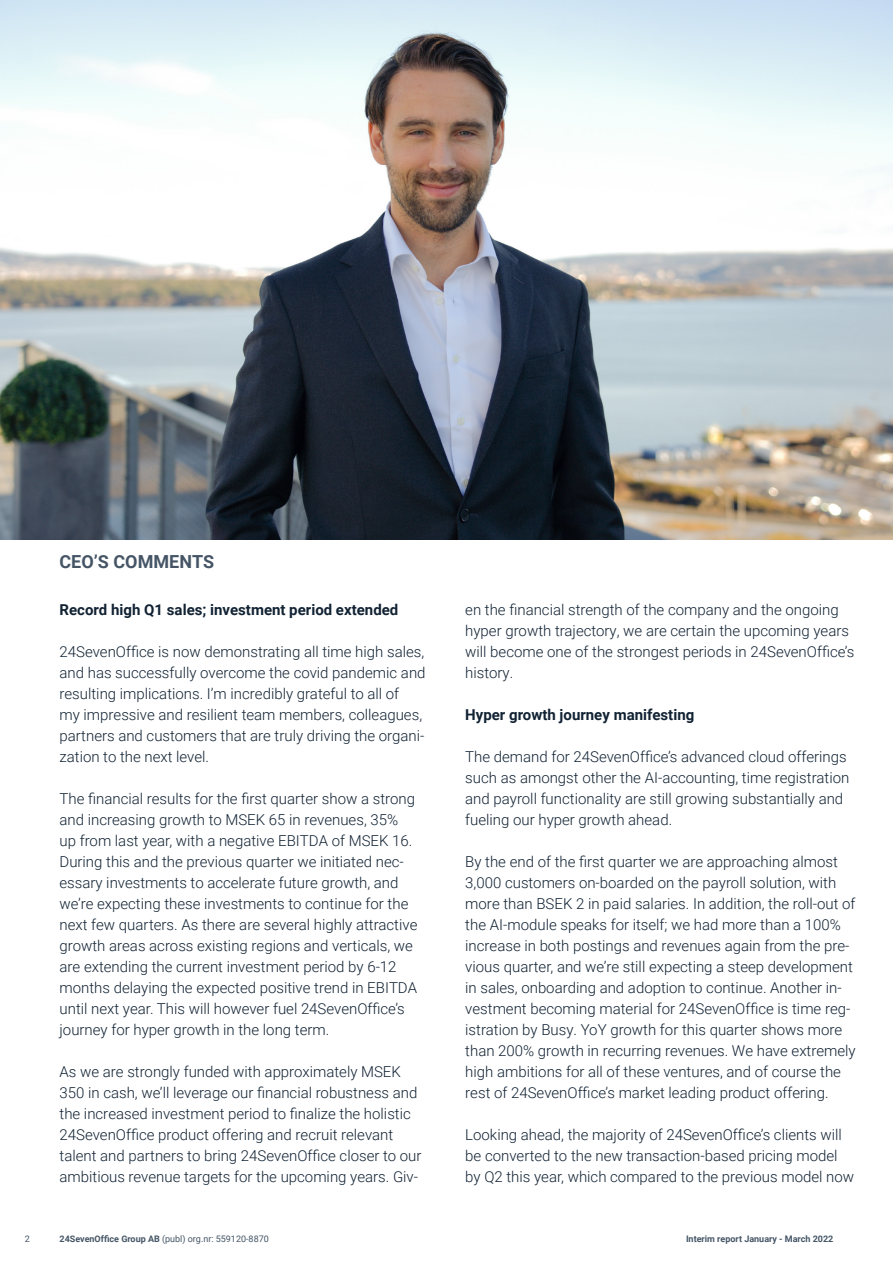
<style>
.page{position:relative;width:893px;height:1263px;background:#fff}
.page>*{position:absolute;margin:0;border:0;box-sizing:border-box;transform-origin:0 0}
.t1{font:700 18px "Roboto";color:#455566}
.t2{font:300 15px/21px "Roboto";color:#123}
.t3{font:700 15px "Roboto";color:#123}
.t4{font:9px "Roboto";color:#456}
.t5{font:700 9px "Roboto";color:#456}
.s1{font-weight:700}
</style>
<div class="page">
<img style="left:0;top:0;width:893px;height:540px">
<p class="t1" style="left:60px;top:549px;width:156px">CEO’S COMMENTS</p>
<p class="t3" style="left:60px;top:599px;width:340px">Record high Q1 sales; investment period extended</p>
<p class="t2" style="left:60px;top:641px;width:368px">24SevenOffice is now demonstrating all time high sales, and has successfully overcome the covid pandemic and resulting implications. I’m incredibly grateful to all of<br>my impressive and resilient team members, colleagues, partners and customers that are truly driving the organi&shy;zation to the next level.</p>
<p class="t2" style="left:60px;top:788px;width:359px">The financial results for the first quarter show a strong and increasing growth to MSEK 65 in revenues, 35% up from last year, with a negative EBITDA of MSEK 16.<br>During this and the previous quarter we initiated nec&shy;essary investments to accelerate future growth, and we’re expecting these investments to continue for the next few quarters. As there are several highly attractive growth areas across existing regions and verticals, we are extending the current investment period by 6-12 months delaying the expected positive trend in EBITDA until next year. This will however fuel 24SevenOffice’s journey for hyper growth in the long term.</p>
<p class="t2" style="left:60px;top:1061px;width:364px">As we are strongly funded with approximately MSEK 350 in cash, we’ll leverage our financial robustness and the increased investment period to finalize the holistic 24SevenOffice product offering and recruit relevant talent and partners to bring 24SevenOffice closer to our ambitious revenue targets for the upcoming years. Giv-</p>
<p class="t2" style="left:465px;top:599px;width:391px">en the financial strength of the company and the ongoing hyper growth trajectory, we are certain the upcoming years will become one of the strongest periods in 24SevenOffice’s history.</p>
<p class="t3" style="left:465px;top:704px;width:231px">Hyper growth journey manifesting</p>
<p class="t2" style="left:465px;top:746px;width:386px">The demand for 24SevenOffice’s advanced cloud offerings such as amongst other the AI-accounting, time registration and payroll functionality are still growing substantially and fueling our hyper growth ahead.</p>
<p class="t2" style="left:465px;top:851px;width:392px">By the end of the first quarter we are approaching almost 3,000 customers on-boarded on the payroll solution, with more than BSEK 2 in paid salaries. In addition, the roll-out of the AI-module speaks for itself; we had more than a 100% increase in both postings and revenues again from the pre&shy;vious quarter, and we’re still expecting a steep development in sales, onboarding and adoption to continue. Another in&shy;vestment becoming material for 24SevenOffice is time reg&shy;istration by Busy. YoY growth for this quarter shows more than 200% growth in recurring revenues. We have extremely high ambitions for all of these ventures, and of course the rest of 24SevenOffice’s market leading product offering.</p>
<p class="t2" style="left:465px;top:1124px;width:390px">Looking ahead, the majority of 24SevenOffice’s clients will be converted to the new transaction-based pricing model by Q2 this year, which compared to the previous model now</p>
<p class="t4" style="left:25px;top:1232px;width:7px">2</p>
<p class="t4" style="left:60px;top:1232px;width:211px"><span class="s1">24SevenOffice Group AB</span> (publ) org.nr: 559120-8870</p>
<p class="t5" style="left:686px;top:1232px;width:149px">Interim report January - March 2022</p>
</div>
